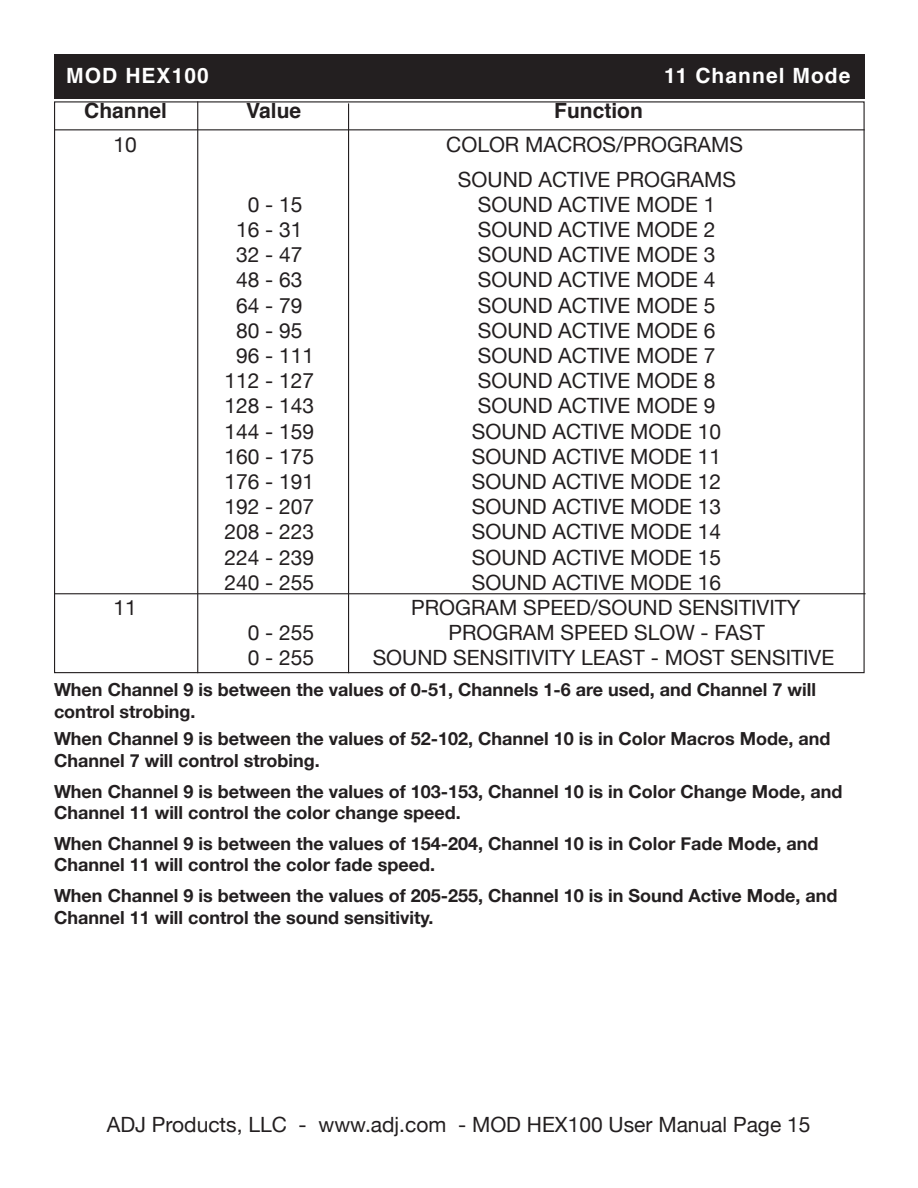
<style>
.page{position:relative;width:918px;height:1188px;background:#fff}
.page>*{position:absolute;margin:0;border:0;box-sizing:border-box;transform-origin:0 0}
.t1{font:21px "Helvetica Neue";color:#231f20}
.t2{font:700 21px "Helvetica";letter-spacing:.05em;color:#fff}
.t3{font:700 21px "Helvetica";color:#231f20}
.t4{font:700 18px/21.6px "Helvetica Neue";color:#231f20}
</style>
<div class="page">
<div style="left:54px;top:54px;width:810px;height:44px;background:#231f20"></div>
<hr style="left:54px;top:129px;width:811px;height:1px;background:#231f20">
<hr style="left:197px;top:101px;width:1px;height:572px;background:#231f20">
<hr style="left:348px;top:103px;width:1px;height:570px;background:#231f20">
<hr style="left:55px;top:593px;width:811px;height:1px;background:#231f20">
<p class="t2" style="left:66px;top:59px;width:144px">MOD HEX100</p>
<p class="t2" style="left:664px;top:59px;width:188px">11 Channel Mode</p>
<p class="t3" style="left:84px;top:94px;width:84px">Channel</p>
<p class="t3" style="left:246px;top:94px;width:56px">Value</p>
<p class="t3" style="left:554px;top:94px;width:90px">Function</p>
<p class="t1" style="left:113px;top:130px;width:25px">10</p>
<p class="t1" style="left:446px;top:130px;width:298px">COLOR MACROS/PROGRAMS</p>
<p class="t1" style="left:458px;top:164px;width:280px">SOUND ACTIVE PROGRAMS</p>
<p class="t1" style="left:248px;top:189px;width:56px">0 - 15</p>
<p class="t1" style="left:478px;top:189px;width:239px">SOUND ACTIVE MODE 1</p>
<p class="t1" style="left:236px;top:214px;width:68px">16 - 31</p>
<p class="t1" style="left:478px;top:214px;width:239px">SOUND ACTIVE MODE 2</p>
<p class="t1" style="left:236px;top:240px;width:68px">32 - 47</p>
<p class="t1" style="left:478px;top:240px;width:239px">SOUND ACTIVE MODE 3</p>
<p class="t1" style="left:236px;top:265px;width:68px">48 - 63</p>
<p class="t1" style="left:478px;top:265px;width:239px">SOUND ACTIVE MODE 4</p>
<p class="t1" style="left:236px;top:290px;width:68px">64 - 79</p>
<p class="t1" style="left:478px;top:290px;width:239px">SOUND ACTIVE MODE 5</p>
<p class="t1" style="left:236px;top:315px;width:68px">80 - 95</p>
<p class="t1" style="left:478px;top:315px;width:239px">SOUND ACTIVE MODE 6</p>
<p class="t1" style="left:236px;top:340px;width:80px">96 - 111</p>
<p class="t1" style="left:478px;top:340px;width:239px">SOUND ACTIVE MODE 7</p>
<p class="t1" style="left:224px;top:366px;width:91px">112 - 127</p>
<p class="t1" style="left:478px;top:366px;width:239px">SOUND ACTIVE MODE 8</p>
<p class="t1" style="left:224px;top:391px;width:91px">128 - 143</p>
<p class="t1" style="left:478px;top:391px;width:239px">SOUND ACTIVE MODE 9</p>
<p class="t1" style="left:224px;top:416px;width:91px">144 - 159</p>
<p class="t1" style="left:472px;top:416px;width:251px">SOUND ACTIVE MODE 10</p>
<p class="t1" style="left:224px;top:441px;width:91px">160 - 175</p>
<p class="t1" style="left:472px;top:441px;width:251px">SOUND ACTIVE MODE 11</p>
<p class="t1" style="left:224px;top:466px;width:91px">176 - 191</p>
<p class="t1" style="left:472px;top:466px;width:251px">SOUND ACTIVE MODE 12</p>
<p class="t1" style="left:224px;top:492px;width:91px">192 - 207</p>
<p class="t1" style="left:472px;top:492px;width:251px">SOUND ACTIVE MODE 13</p>
<p class="t1" style="left:224px;top:517px;width:91px">208 - 223</p>
<p class="t1" style="left:472px;top:517px;width:251px">SOUND ACTIVE MODE 14</p>
<p class="t1" style="left:224px;top:542px;width:91px">224 - 239</p>
<p class="t1" style="left:472px;top:542px;width:251px">SOUND ACTIVE MODE 15</p>
<p class="t1" style="left:224px;top:567px;width:91px">240 - 255</p>
<p class="t1" style="left:472px;top:567px;width:251px">SOUND ACTIVE MODE 16</p>
<p class="t1" style="left:114px;top:592px;width:25px">11</p>
<p class="t1" style="left:411px;top:592px;width:391px">PROGRAM SPEED/SOUND SENSITIVITY</p>
<p class="t1" style="left:248px;top:618px;width:68px">0 - 255</p>
<p class="t1" style="left:449px;top:618px;width:318px">PROGRAM SPEED SLOW - FAST</p>
<p class="t1" style="left:248px;top:643px;width:68px">0 - 255</p>
<p class="t1" style="left:373px;top:643px;width:463px">SOUND SENSITIVITY LEAST - MOST SENSITIVE</p>
<p class="t4" style="left:54px;top:679px;width:764px">When Channel 9 is between the values of 0-51, Channels 1-6 are used, and Channel 7 will</p>
<p class="t4" style="left:54px;top:701px;width:143px">control strobing.</p>
<p class="t4" style="left:54px;top:729px;width:778px">When Channel 9 is between the values of 52-102, Channel 10 is in Color Macros Mode, and<br>Channel 7 will control strobing.</p>
<p class="t4" style="left:54px;top:781px;width:790px">When Channel 9 is between the values of 103-153, Channel 10 is in Color Change Mode, and<br>Channel 11 will control the color change speed.</p>
<p class="t4" style="left:54px;top:833px;width:766px">When Channel 9 is between the values of 154-204, Channel 10 is in Color Fade Mode, and<br>Channel 11 will control the color fade speed.</p>
<p class="t4" style="left:54px;top:885px;width:785px">When Channel 9 is between the values of 205-255, Channel 10 is in Sound Active Mode, and<br>Channel 11 will control the sound sensitivity.</p>
<p class="t1" style="left:107px;top:1110px;width:705px">ADJ Products, LLC - www.adj.com - MOD HEX100 User Manual Page 15</p>
</div>
